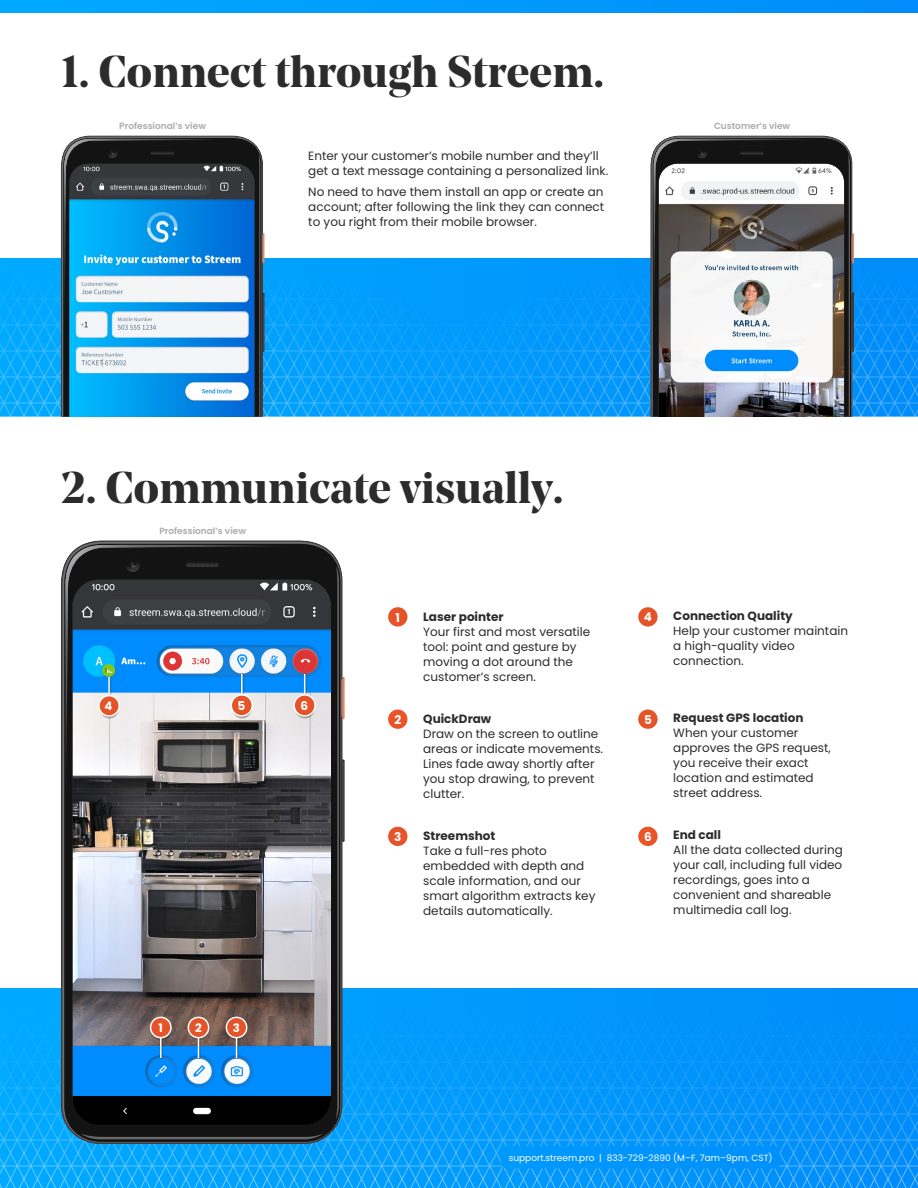
<style>
.page{position:relative;width:918px;height:1188px;background:#fff}
.page>*{position:absolute;margin:0;border:0;box-sizing:border-box;transform-origin:0 0}
.t1{font:700 44.25px "Noe Display";letter-spacing:.005em;color:#2c2c2c}
.t2{font:700 12.15px "Poppins";color:#fff}
.t3{font:12px/15px "Poppins";color:#2c2c2c}
.t4{font:700 12px "Poppins";color:#2c2c2c}
.t5{font:700 12px "Poppins";color:#fff}
.t6{font:700 11.7px "Poppins";color:#fff}
.t7{font:600 9px "Poppins";color:#ababab}
.t8{font:9px "Poppins";color:#fff}
</style>
<div class="page">
<svg style="left:0;top:0;width:918px;height:13px;background:#009afc"></svg>
<svg style="left:0;top:988px;width:918px;height:200px;background:#089afb"></svg>
<svg style="left:0;top:258px;width:918px;height:159px;background:#079dfb"></svg>
<div style="left:387px;top:606px;width:21px;height:21px;background:#e45428;border-radius:50%"></div>
<div style="left:387px;top:606px;width:22px;height:22px;border:2px solid #fff;border-radius:50%"></div>
<div style="left:387px;top:709px;width:21px;height:21px;background:#eb5428;border-radius:50%"></div>
<div style="left:387px;top:708px;width:22px;height:22px;border:2px solid #fff;border-radius:50%"></div>
<div style="left:638px;top:606px;width:20px;height:21px;background:#e45428;border-radius:50%"></div>
<div style="left:637px;top:606px;width:22px;height:22px;border:2px solid #fff;border-radius:50%"></div>
<div style="left:638px;top:709px;width:20px;height:21px;background:#e45428;border-radius:50%"></div>
<div style="left:637px;top:708px;width:22px;height:22px;border:2px solid #fff;border-radius:50%"></div>
<div style="left:638px;top:826px;width:20px;height:21px;background:#eb5428;border-radius:50%"></div>
<div style="left:637px;top:825px;width:22px;height:23px;border:2px solid #fff;border-radius:50%"></div>
<div style="left:387px;top:826px;width:21px;height:21px;background:#e45428;border-radius:50%"></div>
<div style="left:387px;top:825px;width:22px;height:23px;border:2px solid #fff;border-radius:50%"></div>
<svg style="left:62px;top:137px;width:199px;height:280px"></svg>
<svg style="left:64px;top:139px;width:173px;height:221px"></svg>
<svg style="left:258px;top:154px;width:6px;height:263px;background:#444b50"></svg>
<img style="left:651px;top:137px;width:200px;height:280px">
<svg style="left:654px;top:139px;width:172px;height:221px"></svg>
<svg style="left:848px;top:154px;width:6px;height:263px;background:#4b555f"></svg>
<svg style="left:62px;top:542px;width:279px;height:601px;background:#5d7084"></svg>
<svg style="left:66px;top:545px;width:240px;height:308px;background:#5c7081"></svg>
<svg style="left:80px;top:1134px;width:243px;height:5px"></svg>
<svg style="left:336px;top:566px;width:9px;height:554px;background:#596168"></svg>
<svg style="left:99px;top:699px;width:20px;height:20px"></svg>
<svg style="left:107px;top:677px;width:4px;height:18px"></svg>
<div style="left:99px;top:696px;width:20px;height:20px;background:#e45428;border-radius:50%"></div>
<div style="left:98px;top:695px;width:22px;height:22px;border:2px solid #fff;border-radius:50%"></div>
<svg style="left:108px;top:677px;width:2px;height:18px"></svg>
<svg style="left:231px;top:698px;width:21px;height:21px"></svg>
<svg style="left:239px;top:674px;width:5px;height:20px"></svg>
<div style="left:231px;top:695px;width:21px;height:21px;background:#e45428;border-radius:50%"></div>
<div style="left:231px;top:694px;width:22px;height:23px;border:2px solid #fff;border-radius:50%"></div>
<hr style="left:241px;top:674px;width:2px;height:21px;background:#fff">
<svg style="left:294px;top:698px;width:21px;height:21px"></svg>
<svg style="left:302px;top:674px;width:5px;height:20px"></svg>
<div style="left:294px;top:695px;width:21px;height:21px;background:#e45428;border-radius:50%"></div>
<div style="left:293px;top:694px;width:23px;height:23px;border:2px solid #fff;border-radius:50%"></div>
<svg style="left:304px;top:674px;width:1px;height:21px"></svg>
<svg style="left:226px;top:1020px;width:21px;height:21px"></svg>
<svg style="left:234px;top:1038px;width:5px;height:20px"></svg>
<div style="left:226px;top:1017px;width:21px;height:21px;background:#e45428;border-radius:50%"></div>
<div style="left:226px;top:1017px;width:21px;height:21px;border:2px solid #fff;border-radius:50%"></div>
<svg style="left:236px;top:1038px;width:1px;height:20px"></svg>
<svg style="left:188px;top:1020px;width:21px;height:21px"></svg>
<svg style="left:196px;top:1038px;width:5px;height:20px"></svg>
<div style="left:188px;top:1017px;width:21px;height:21px;background:#e45428;border-radius:50%"></div>
<div style="left:188px;top:1017px;width:21px;height:21px;border:2px solid #fff;border-radius:50%"></div>
<svg style="left:198px;top:1038px;width:1px;height:20px"></svg>
<svg style="left:151px;top:1020px;width:20px;height:21px"></svg>
<svg style="left:158px;top:1038px;width:5px;height:20px"></svg>
<div style="left:151px;top:1017px;width:20px;height:21px;background:#e45428;border-radius:50%"></div>
<div style="left:150px;top:1017px;width:22px;height:21px;border:2px solid #fff;border-radius:50%"></div>
<hr style="left:160px;top:1038px;width:2px;height:20px;background:#fff">
<h1 class="t1" style="left:61px;top:43px;width:545px">1. Connect through Streem.</h1>
<p class="t7" style="left:119px;top:121px;width:88px">Professional’s view</p>
<p class="t3" style="left:308px;top:148px;width:301px">Enter your customer’s mobile number and they’ll get a text message containing a personalized link.</p>
<p class="t3" style="left:308px;top:184px;width:297px;text-align:justify">No need to have them install an app or create an account; after following the link they can connect to you right from their mobile browser.</p>
<p class="t7" style="left:714px;top:121px;width:78px">Customer’s view</p>
<h1 class="t1" style="left:61px;top:459px;width:504px">2. Communicate visually.</h1>
<p class="t7" style="left:159px;top:526px;width:88px">Professional’s view</p>
<p class="t6" style="left:104px;top:699px;width:9px">4</p>
<p class="t2" style="left:238px;top:699px;width:9px">5</p>
<p class="t2" style="left:301px;top:699px;width:9px">6</p>
<p class="t5" style="left:395px;top:611px;width:6px">1</p>
<p class="t4" style="left:423px;top:610px;width:82px">Laser pointer</p>
<p class="t3" style="left:423px;top:624px;width:168px">Your first and most versatile tool: point and gesture by moving a dot around the customer’s screen.</p>
<p class="t4" style="left:423px;top:712px;width:70px">QuickDraw</p>
<p class="t3" style="left:423px;top:727px;width:181px">Draw on the screen to outline areas or indicate movements.<br>Lines fade away shortly after you stop drawing, to prevent clutter.</p>
<p class="t5" style="left:394px;top:713px;width:8px">2</p>
<p class="t5" style="left:644px;top:610px;width:10px">4</p>
<p class="t4" style="left:673px;top:608px;width:121px">Connection Quality</p>
<p class="t3" style="left:673px;top:623px;width:176px">Help your customer maintain a high-quality video connection.</p>
<p class="t5" style="left:644px;top:713px;width:9px">5</p>
<p class="t4" style="left:673px;top:711px;width:132px">Request GPS location</p>
<p class="t3" style="left:673px;top:725px;width:159px">When your customer approves the GPS request, you receive their exact location and estimated street address.</p>
<p class="t6" style="left:158px;top:1021px;width:6px">1</p>
<p class="t6" style="left:195px;top:1021px;width:8px">2</p>
<p class="t6" style="left:233px;top:1021px;width:9px">3</p>
<p class="t5" style="left:394px;top:830px;width:9px">3</p>
<p class="t4" style="left:423px;top:829px;width:74px">Streemshot</p>
<p class="t5" style="left:644px;top:830px;width:9px">6</p>
<p class="t3" style="left:423px;top:844px;width:174px">Take a full-res photo embedded with depth and scale information, and our smart algorithm extracts key details automatically.</p>
<p class="t4" style="left:673px;top:828px;width:49px">End call</p>
<p class="t3" style="left:673px;top:842px;width:171px">All the data collected during your call, including full video recordings, goes into a convenient and shareable multimedia call log.</p>
<p class="t8" style="left:509px;top:1153px;width:265px">support.streem.pro | 833-729-2890 (M–F, 7am–9pm, CST)</p>
</div>
